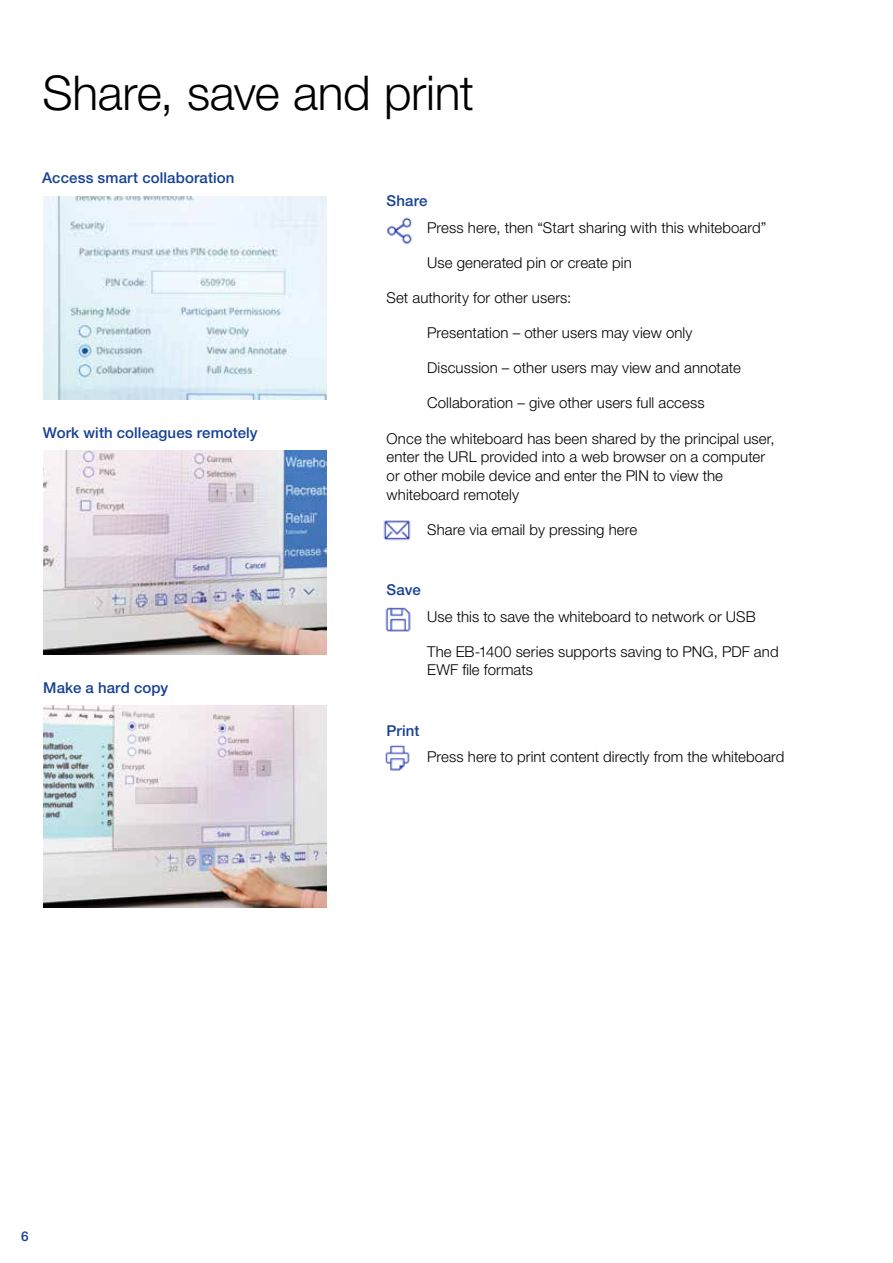
<style>
.page{position:relative;width:893px;height:1263px;background:#fff}
.page>*{position:absolute;margin:0;border:0;box-sizing:border-box;transform-origin:0 0}
.t1{font:300 48px "Helvetica Neue LT Pro";letter-spacing:-.01em;color:#000}
.t2{font:300 15px/18.8px "Helvetica Neue LT Pro";letter-spacing:.005em;color:#000}
.t3{font:500 15px "Helvetica Neue LT Pro";letter-spacing:.005em;color:#164194}
.t4{font:500 13.5px "Helvetica Neue LT Pro";color:#164194}
</style>
<div class="page">
<img style="left:43px;top:451px;width:284px;height:203px">
<img style="left:43px;top:196px;width:284px;height:203px">
<img style="left:43px;top:705px;width:284px;height:203px">
<img style="left:387px;top:217px;width:25px;height:28px">
<img style="left:383px;top:520px;width:28px;height:21px">
<img style="left:385px;top:607px;width:26px;height:25px">
<img style="left:385px;top:745px;width:25px;height:26px">
<h1 class="t1" style="left:43px;top:64px;width:433px">Share, save and print</h1>
<p class="t3" style="left:42px;top:169px;width:194px">Access smart collaboration</p>
<p class="t3" style="left:43px;top:424px;width:216px">Work with colleagues remotely</p>
<p class="t3" style="left:43px;top:678px;width:127px">Make a hard copy</p>
<p class="t3" style="left:387px;top:192px;width:42px">Share</p>
<p class="t2" style="left:427px;top:218px;width:341px">Press here, then “Start sharing with this whiteboard”</p>
<p class="t2" style="left:427px;top:253px;width:206px">Use generated pin or create pin</p>
<p class="t2" style="left:387px;top:288px;width:186px">Set authority for other users:</p>
<p class="t2" style="left:427px;top:323px;width:267px">Presentation – other users may view only</p>
<p class="t2" style="left:427px;top:358px;width:315px">Discussion – other users may view and annotate</p>
<p class="t2" style="left:427px;top:393px;width:279px">Collaboration – give other users full access</p>
<p class="t2" style="left:387px;top:429px;width:389px">Once the whiteboard has been shared by the principal user, enter the URL provided into a web browser on a computer or other mobile device and enter the PIN to view the whiteboard remotely</p>
<p class="t2" style="left:427px;top:520px;width:212px">Share via email by pressing here</p>
<p class="t3" style="left:387px;top:581px;width:36px">Save</p>
<p class="t2" style="left:427px;top:607px;width:330px">Use this to save the whiteboard to network or USB</p>
<p class="t2" style="left:427px;top:642px;width:353px;line-height:18px">The EB-1400 series supports saving to PNG, PDF and<br>EWF file formats</p>
<p class="t3" style="left:387px;top:721px;width:34px">Print</p>
<p class="t2" style="left:427px;top:747px;width:359px">Press here to print content directly from the whiteboard</p>
<p class="t4" style="left:21px;top:1228px;width:9px">6</p>
</div>
